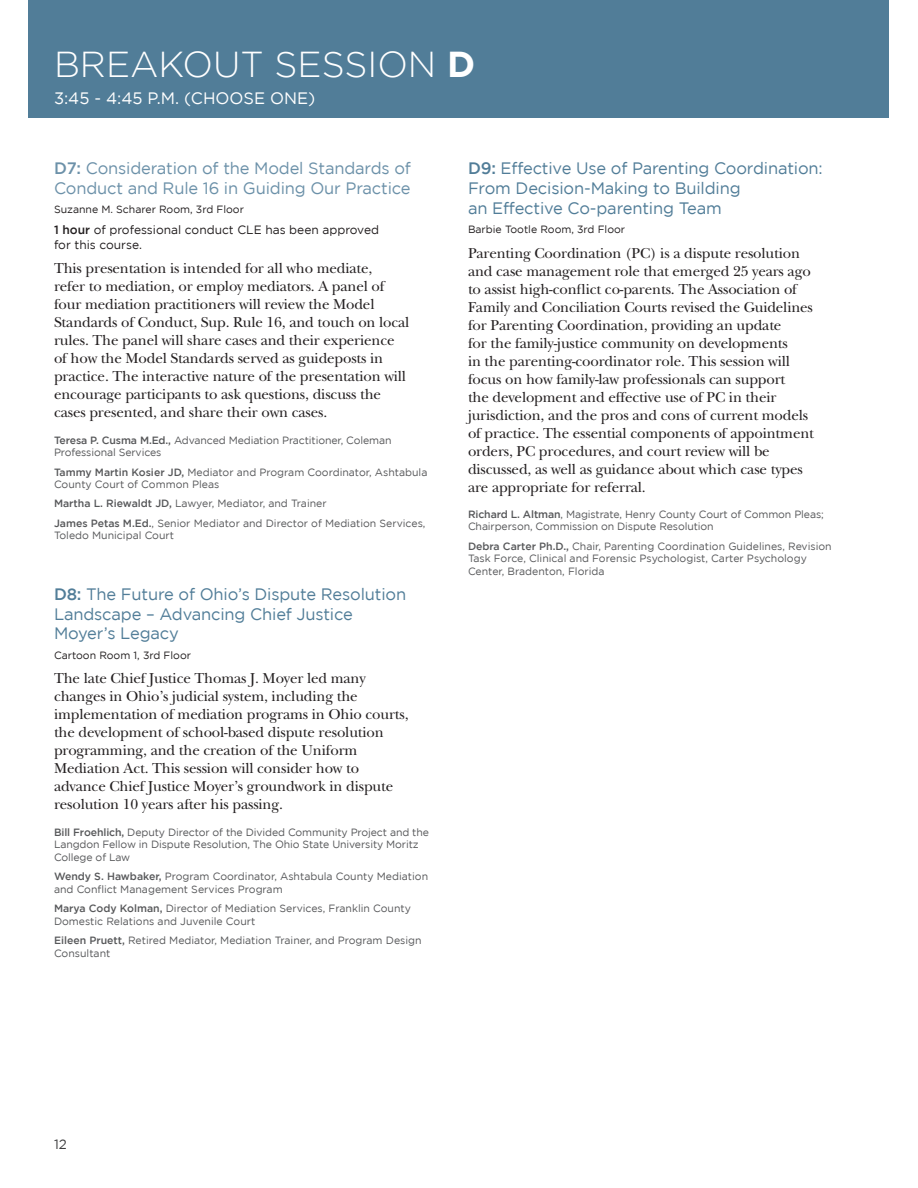
<style>
.page{position:relative;width:918px;height:1188px;background:#fff}
.page>*{position:absolute;margin:0;border:0;box-sizing:border-box;transform-origin:0 0}
.t1{font:300 36px "Gotham";color:#fff}
.Description_Title{font:16.5px/19.8px "Gotham";letter-spacing:-.01em;color:#517d98}
.First_Presenter{font:16.5px/19.8px "Gotham";letter-spacing:-.01em;color:#6c91a9}
.t2{font:16.5px "Gotham";color:#fff}
.Body{font:15px/18px "New Baskerville Std";letter-spacing:-.01em;color:#231f20}
.t3{font:13.5px "Gotham";color:#3e3e3f}
.Name{font:12px/14.4px "Gotham";color:#231f20}
.Following_Presenters{font:10.5px/12.6px "Gotham";color:#57585a}
.First_Presenter-2{font:10.5px/12.6px "Gotham";letter-spacing:-.01em;color:#57585a}
.Room{font:10.5px "Gotham";color:#231f20}
.s1{font-weight:700}
.s2{font-weight:500}
</style>
<div class="page">
<div style="left:28px;top:0;width:860px;height:117px;background:#517d98"></div>
<p class="t1" style="left:54px;top:45px;width:423px">BREAKOUT SESSION <span class="s1">D</span></p>
<p class="t2" style="left:54px;top:89px;width:263px">3:45 - 4:45 P.M. (CHOOSE ONE)</p>
<p class="First_Presenter" style="left:54px;top:158px;width:358px"><span class="s2">D7:</span> Consideration of the Model Standards of<br>Conduct and Rule 16 in Guiding Our Practice</p>
<p class="Room" style="left:54px;top:204px;width:191px">Suzanne M. Scharer Room, 3rd Floor</p>
<p class="Name" style="left:54px;top:223px;width:327px"><span class="s2">1 hour</span> of professional conduct CLE has been approved for this course.</p>
<p class="Body" style="left:54px;top:260px;width:357px">This presentation is intended for all who mediate,<br>refer to mediation, or employ mediators. A panel of four mediation practitioners will review the Model Standards of Conduct, Sup. Rule 16, and touch on local rules. The panel will share cases and their experience of how the Model Standards served as guideposts in practice. The interactive nature of the presentation will encourage participants to ask questions, discuss the cases presented, and share their own cases.</p>
<p class="First_Presenter-2" style="left:54px;top:433px;width:339px"><span class="s2">Teresa P. Cusma M.Ed.,</span> Advanced Mediation Practitioner, Coleman<br>Professional Services</p>
<p class="Following_Presenters" style="left:54px;top:465px;width:375px"><span class="s2">Tammy Martin Kosier JD,</span> Mediator and Program Coordinator, Ashtabula<br>County Court of Common Pleas</p>
<p class="Following_Presenters" style="left:54px;top:497px;width:274px"><span class="s2">Martha L. Riewaldt JD,</span> Lawyer, Mediator, and Trainer</p>
<p class="Following_Presenters" style="left:54px;top:517px;width:373px"><span class="s2">James Petas M.Ed.</span>, Senior Mediator and Director of Mediation Services,<br>Toledo Municipal Court</p>
<p class="Description_Title" style="left:54px;top:584px;width:354px"><span class="s2">D8:</span> The Future of Ohio’s Dispute Resolution<br>Landscape – Advancing Chief Justice<br>Moyer’s Legacy</p>
<p class="Room" style="left:54px;top:649px;width:139px">Cartoon Room 1, 3rd Floor</p>
<p class="Body" style="left:54px;top:670px;width:356px">The late Chief Justice Thomas J. Moyer led many changes in Ohio’s judicial system, including the implementation of mediation programs in Ohio courts, the development of school-based dispute resolution programming, and the creation of the Uniform Mediation Act. This session will consider how to advance Chief Justice Moyer’s groundwork in dispute resolution 10 years after his passing.</p>
<p class="First_Presenter-2" style="left:54px;top:825px;width:377px"><span class="s2">Bill Froehlich,</span> Deputy Director of the Divided Community Project and the<br>Langdon Fellow in Dispute Resolution, The Ohio State University Moritz<br>College of Law</p>
<p class="Following_Presenters" style="left:54px;top:870px;width:376px"><span class="s2">Wendy S. Hawbaker,</span> Program Coordinator, Ashtabula County Mediation and Conflict Management Services Program</p>
<p class="Following_Presenters" style="left:54px;top:902px;width:358px"><span class="s2">Marya Cody Kolman,</span> Director of Mediation Services, Franklin County<br>Domestic Relations and Juvenile Court</p>
<p class="Following_Presenters" style="left:54px;top:934px;width:369px"><span class="s2">Eileen Pruett,</span> Retired Mediator, Mediation Trainer, and Program Design<br>Consultant</p>
<p class="Description_Title" style="left:468px;top:158px;width:356px"><span class="s2">D9:</span> Effective Use of Parenting Coordination:<br>From Decision-Making to Building<br>an Effective Co-parenting Team</p>
<p class="Room" style="left:468px;top:223px;width:159px">Barbie Tootle Room, 3rd Floor</p>
<p class="Body" style="left:468px;top:244px;width:348px">Parenting Coordination (PC) is a dispute resolution and case management role that emerged 25 years ago to assist high-conflict co-parents. The Association of Family and Conciliation Courts revised the Guidelines for Parenting Coordination, providing an update<br>for the family-justice community on developments<br>in the parenting-coordinator role. This session will focus on how family-law professionals can support<br>the development and effective use of PC in their jurisdiction, and the pros and cons of current models of practice. The essential components of appointment orders, PC procedures, and court review will be discussed, as well as guidance about which case types are appropriate for referral.</p>
<p class="First_Presenter-2" style="left:468px;top:508px;width:357px"><span class="s2">Richard L. Altman</span>, Magistrate, Henry County Court of Common Pleas;<br>Chairperson, Commission on Dispute Resolution</p>
<p class="Following_Presenters" style="left:468px;top:540px;width:365px"><span class="s2">Debra Carter Ph.D.,</span> Chair, Parenting Coordination Guidelines, Revision<br>Task Force, Clinical and Forensic Psychologist, Carter Psychology<br>Center, Bradenton, Florida</p>
<p class="t3" style="left:54px;top:1137px;width:14px">12</p>
</div>
